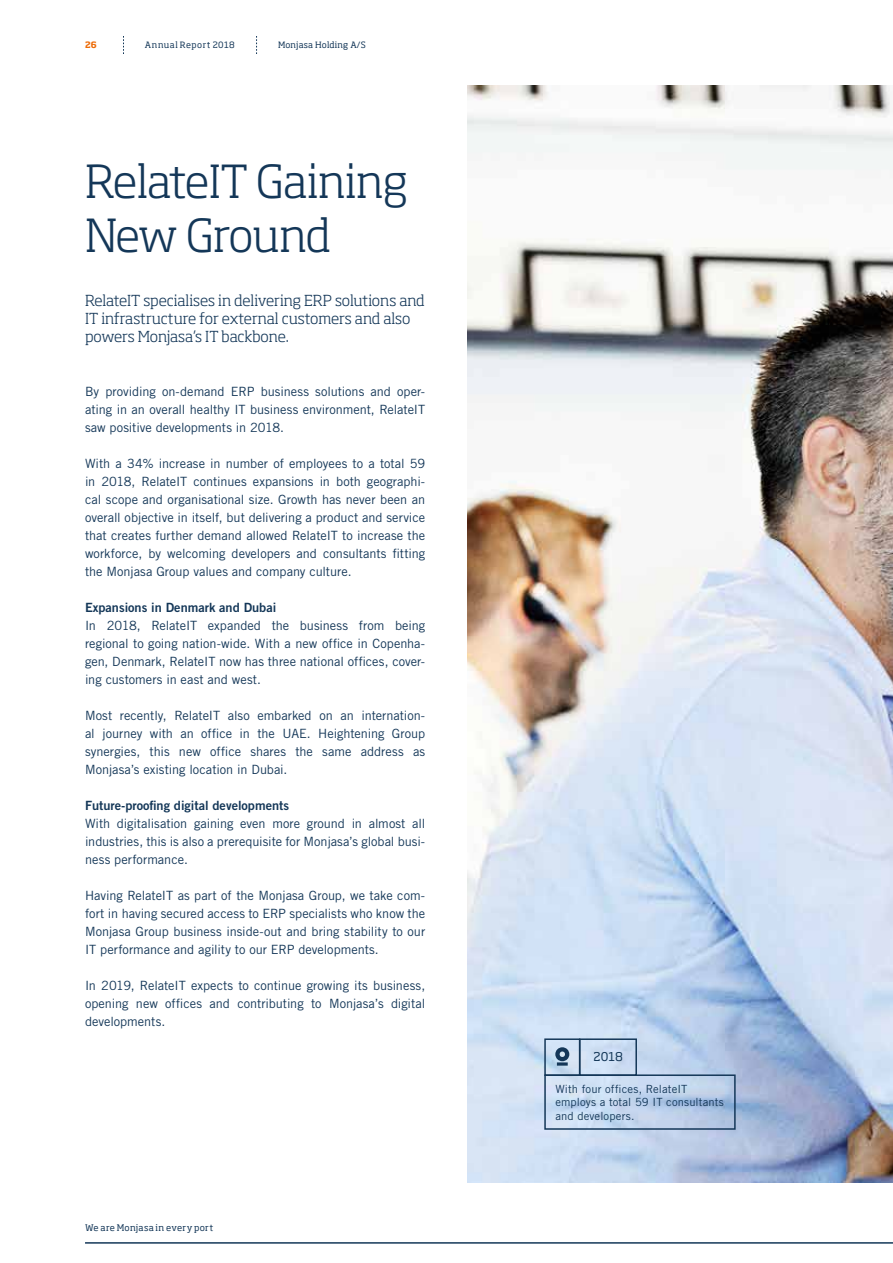
<style>
.page{position:relative;width:893px;height:1263px;background:#fff}
.page>*{position:absolute;margin:0;border:0;box-sizing:border-box;transform-origin:0 0}
.t1{font:300 45px/54px "Soho Std";letter-spacing:-.01em;color:#143758}
.t2{font:300 15px/18px "Soho Std";letter-spacing:-.005em;color:#143758}
.t3{font:12.75px/18px "Trade Gothic LT Std";color:#143758;text-align:justify}
.t4{font:12.75px "Trade Gothic LT Std Bd 2";color:#143758}
.t5{font:12px "Soho Std";color:#143758}
.t6{font:11.25px/13.5px "Trade Gothic LT Std";letter-spacing:.01em;color:#143758}
.t7{font:9px "Soho Std";letter-spacing:.025em;color:#143758}
.t8{font:8.7px "Soho Std";letter-spacing:.035em;color:#143758}
.t9{font:700 8.7px "Soho Std";color:#ed6b06}
</style>
<div class="page">
<img style="left:468px;top:85px;width:425px;height:1097px">
<div style="left:544px;top:1074px;width:192px;height:56px;border:2px solid #143758"></div>
<div style="left:544px;top:1038px;width:36px;height:38px;border:2px solid #143758"></div>
<svg style="left:555px;top:1047px;width:14px;height:19px"></svg>
<div style="left:579px;top:1038px;width:58px;height:38px;border:2px solid #143758"></div>
<svg style="left:123px;top:36px;width:1px;height:18px"></svg>
<svg style="left:256px;top:36px;width:1px;height:18px"></svg>
<hr style="left:85px;top:1242px;width:808px;height:2px;background:#143758">
<p class="t9" style="left:85px;top:40px;width:13px">26</p>
<p class="t8" style="left:145px;top:40px;width:91px">Annual Report 2018</p>
<p class="t8" style="left:278px;top:40px;width:89px">Monjasa Holding A/S</p>
<h1 class="t1" style="left:85px;top:154px;width:325px">RelateIT Gaining<br>New Ground</h1>
<p class="t2" style="left:85px;top:291px;width:341px">RelateIT specialises in delivering ERP solutions and<br>IT infrastructure for external customers and also powers Monjasa’s IT backbone.</p>
<p class="t3" style="left:85px;top:382px;width:342px">By providing on-demand ERP business solutions and oper&shy;ating in an overall healthy IT business environment, RelateIT saw positive developments in 2018.</p>
<p class="t3" style="left:85px;top:454px;width:342px">With a 34% increase in number of employees to a total 59 in 2018, RelateIT continues expansions in both geographi&shy;cal scope and organisational size. Growth has never been an overall objective in itself, but delivering a product and service that creates further demand allowed RelateIT to increase the workforce, by welcoming developers and consultants fitting the Monjasa Group values and company culture.</p>
<p class="t4" style="left:85px;top:600px;width:193px">Expansions in Denmark and Dubai</p>
<p class="t3" style="left:85px;top:616px;width:342px">In 2018, RelateIT expanded the business from being regional to going nation-wide. With a new office in Copenha&shy;gen, Denmark, RelateIT now has three national offices, cover&shy;ing customers in east and west.</p>
<p class="t3" style="left:85px;top:706px;width:342px">Most recently, RelateIT also embarked on an internation&shy;al journey with an office in the UAE. Heightening Group synergies, this new office shares the same address as Monjasa’s existing location in Dubai.</p>
<p class="t4" style="left:85px;top:798px;width:206px">Future-proofing digital developments</p>
<p class="t3" style="left:85px;top:814px;width:342px">With digitalisation gaining even more ground in almost all industries, this is also a prerequisite for Monjasa’s global busi&shy;ness performance.</p>
<p class="t3" style="left:85px;top:886px;width:342px">Having RelateIT as part of the Monjasa Group, we take com&shy;fort in having secured access to ERP specialists who know the Monjasa Group business inside-out and bring stability to our IT performance and agility to our ERP developments.</p>
<p class="t3" style="left:85px;top:976px;width:342px">In 2019, RelateIT expects to continue growing its business, opening new offices and contributing to Monjasa’s digital developments.</p>
<p class="t7" style="left:85px;top:1222px;width:130px">We are Monjasa in every port</p>
<p class="t5" style="left:594px;top:1049px;width:31px">2018</p>
<p class="t6" style="left:555px;top:1082px;width:170px">With four offices, RelateIT employs a total 59 IT consultants and developers.</p>
</div>
